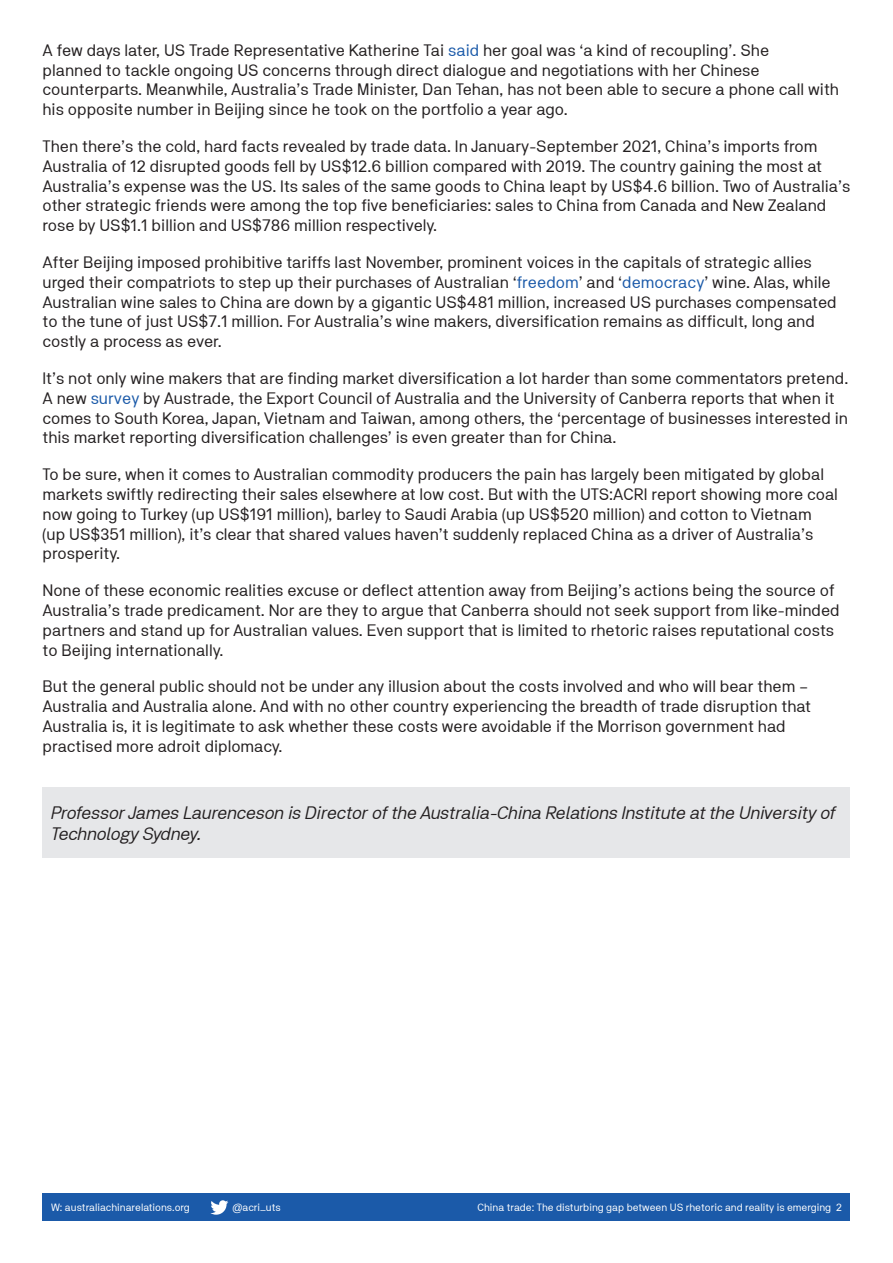
<style>
.page{position:relative;width:893px;height:1263px;background:#fff}
.page>*{position:absolute;margin:0;border:0;box-sizing:border-box;transform-origin:0 0}
.Author_bios{font:italic 18px/21.6px "NB Akademie Std";color:#231f20}
.Body_Copy{font:16.5px/19.8px "NB Akademie Std";color:#231f20}
.t1{font:10.5px "NB Akademie Std";color:#fff}
.s1{color:#1b5aa9}
</style>
<div class="page">
<div style="left:43px;top:1193px;width:807px;height:27px;background:#1b5aa9"></div>
<svg style="left:210px;top:1200px;width:18px;height:15px"></svg>
<div style="left:43px;top:787px;width:807px;height:70px;background:#e6e7e9"></div>
<p class="Body_Copy" style="left:43px;top:40px;width:798px">A few days later, US Trade Representative Katherine Tai <span class="s1">said</span> her goal was ‘a kind of recoupling’. She<br>planned to tackle ongoing US concerns through direct dialogue and negotiations with her Chinese counterparts. Meanwhile, Australia’s Trade Minister, Dan Tehan, has not been able to secure a phone call with his opposite number in Beijing since he took on the portfolio a year ago.</p>
<p class="Body_Copy" style="left:43px;top:136px;width:809px">Then there’s the cold, hard facts revealed by trade data. In January-September 2021, China’s imports from Australia of 12 disrupted goods fell by US$12.6 billion compared with 2019. The country gaining the most at Australia’s expense was the US. Its sales of the same goods to China leapt by US$4.6 billion. Two of Australia’s other strategic friends were among the top five beneficiaries: sales to China from Canada and New Zealand rose by US$1.1 billion and US$786 million respectively.</p>
<p class="Body_Copy" style="left:43px;top:252px;width:796px">After Beijing imposed prohibitive tariffs last November, prominent voices in the capitals of strategic allies urged their compatriots to step up their purchases of Australian ‘<span class="s1">freedom</span>’ and ‘<span class="s1">democracy</span>’ wine. Alas, while Australian wine sales to China are down by a gigantic US$481 million, increased US purchases compensated to the tune of just US$7.1 million. For Australia’s wine makers, diversification remains as difficult, long and costly a process as ever.</p>
<p class="Body_Copy" style="left:43px;top:368px;width:807px">It’s not only wine makers that are finding market diversification a lot harder than some commentators pretend.<br>A new <span class="s1">survey</span> by Austrade, the Export Council of Australia and the University of Canberra reports that when it comes to South Korea, Japan, Vietnam and Taiwan, among others, the ‘percentage of businesses interested in this market reporting diversification challenges’ is even greater than for China.</p>
<p class="Body_Copy" style="left:43px;top:464px;width:797px">To be sure, when it comes to Australian commodity producers the pain has largely been mitigated by global markets swiftly redirecting their sales elsewhere at low cost. But with the UTS:ACRI report showing more coal now going to Turkey (up US$191 million), barley to Saudi Arabia (up US$520 million) and cotton to Vietnam (up US$351 million), it’s clear that shared values haven’t suddenly replaced China as a driver of Australia’s prosperity.</p>
<p class="Body_Copy" style="left:43px;top:580px;width:799px">None of these economic realities excuse or deflect attention away from Beijing’s actions being the source of Australia’s trade predicament. Nor are they to argue that Canberra should not seek support from like-minded partners and stand up for Australian values. Even support that is limited to rhetoric raises reputational costs to Beijing internationally.</p>
<p class="Body_Copy" style="left:43px;top:677px;width:770px">But the general public should not be under any illusion about the costs involved and who will bear them – Australia and Australia alone. And with no other country experiencing the breadth of trade disruption that Australia is, it is legitimate to ask whether these costs were avoidable if the Morrison government had practised more adroit diplomacy.</p>
<p class="Author_bios" style="left:51px;top:801px;width:786px">Professor James Laurenceson is Director of the Australia-China Relations Institute at the University of<br>Technology Sydney.</p>
<p class="t1" style="left:51px;top:1201px;width:140px">W: australiachinarelations.org</p>
<p class="t1" style="left:233px;top:1201px;width:50px">@acri_uts</p>
<p class="t1" style="left:477px;top:1201px;width:366px">China trade: The disturbing gap between US rhetoric and reality is emerging 2</p>
</div>
